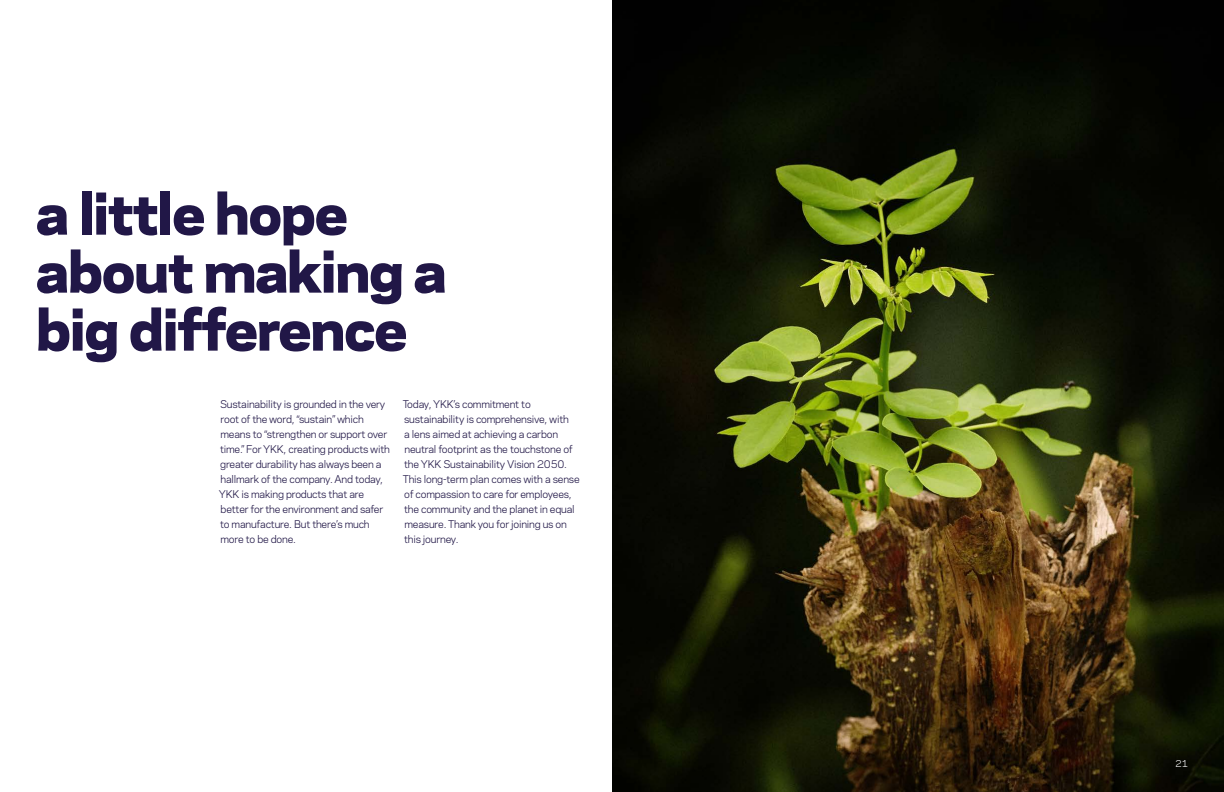
<style>
.page{position:relative;width:1224px;height:792px;background:#fff}
.page>*{position:absolute;margin:0;border:0;box-sizing:border-box;transform-origin:0 0}
.t1{font:800 54px/58px "Galaxie Polaris";letter-spacing:-.02em;color:#211747}
.t2{font:10px/15px "Galaxie Polaris";letter-spacing:-.02em;color:#211747}
.t3{font:9px "Galaxie Polaris";color:#fff}
</style>
<div class="page">
<img style="left:612px;top:0;width:612px;height:792px">
<h1 class="t1" style="left:36px;top:179px;width:412px">a little hope about making a big difference</h1>
<p class="t2" style="left:219px;top:396px;width:173px">Sustainability is grounded in the very root of the word, “sustain” which means to “strengthen or support over time.” For YKK, creating products with greater durability has always been a hallmark of the company. And today, YKK is making products that are better for the environment and safer to manufacture. But there’s much more to be done.</p>
<p class="t2" style="left:403px;top:396px;width:178px">Today, YKK’s commitment to sustainability is comprehensive, with<br>a lens aimed at achieving a carbon neutral footprint as the touchstone of the YKK Sustainability Vision 2050.<br>This long-term plan comes with a sense of compassion to care for employees, the community and the planet in equal measure. Thank you for joining us on this journey.</p>
<p class="t3" style="left:1175px;top:757px;width:14px">21</p>
</div>
